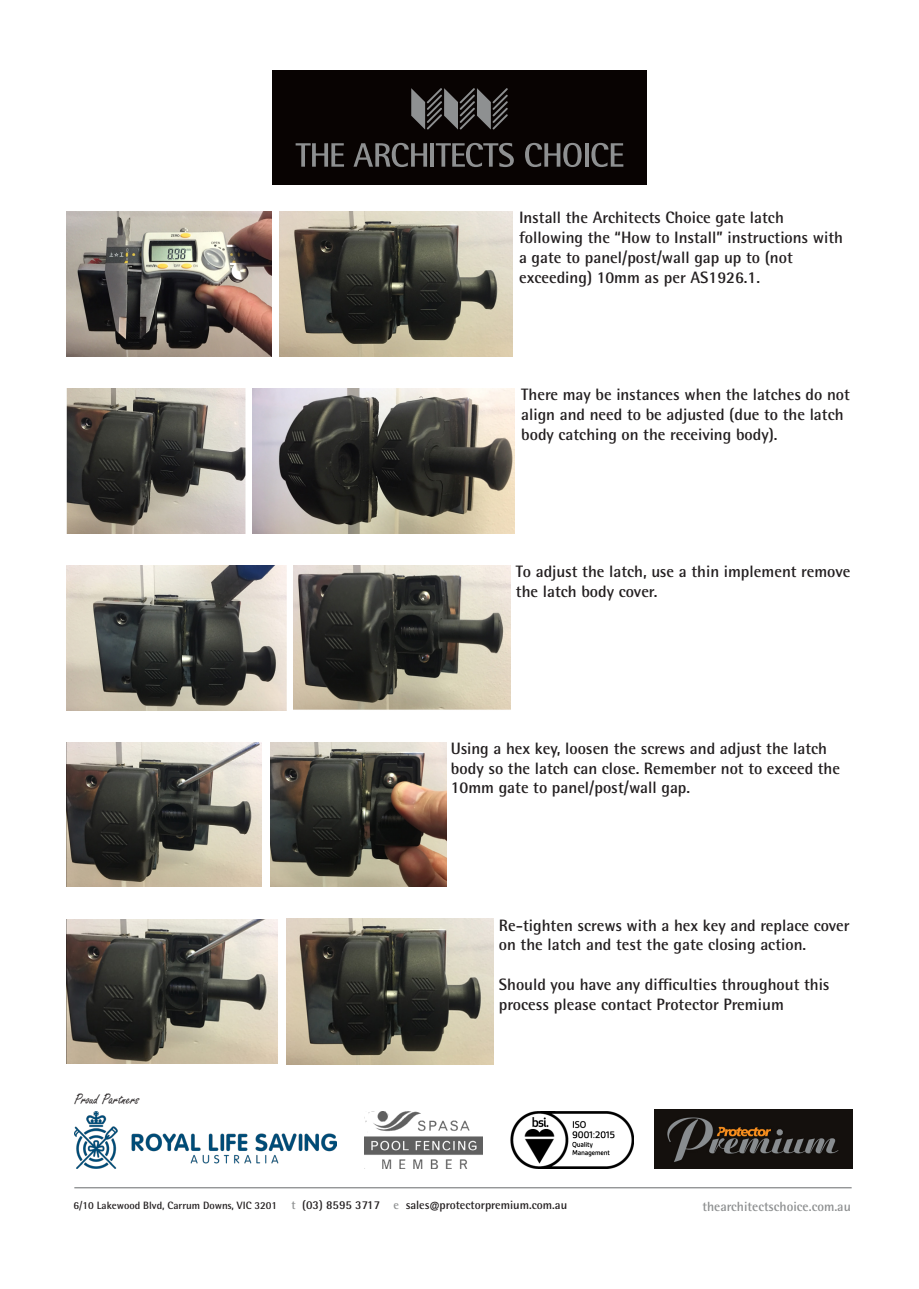
<style>
.page{position:relative;width:919px;height:1289px;background:#fff}
.page>*{position:absolute;margin:0;border:0;box-sizing:border-box;transform-origin:0 0}
.t1{font:700 16.5px/19.8px "Rotis Semi Sans Std";color:#231f20}
.t2{font:15.9px "Freestyle Script";color:#231f20}
.t3{font:700 13.35px "Rotis Semi Sans Std";color:#8e9091}
.t4{font:700 12px "Rotis Semi Sans Std";color:#231f20}
.t5{font:700 10.65px "Rotis Semi Sans Std";color:#231f20}
.s1{color:#8e9091}
</style>
<div class="page">
<div style="left:272px;top:70px;width:374px;height:115px;background:#080302"></div>
<svg style="left:411px;top:88px;width:96px;height:41px"></svg>
<svg style="left:295px;top:143px;width:49px;height:24px"></svg>
<svg style="left:353px;top:143px;width:74px;height:24px"></svg>
<hr style="left:430px;top:143px;width:4px;height:24px;background:#8e9091">
<svg style="left:436px;top:143px;width:78px;height:24px"></svg>
<svg style="left:525px;top:143px;width:56px;height:24px"></svg>
<svg style="left:585px;top:143px;width:3px;height:24px"></svg>
<svg style="left:591px;top:143px;width:32px;height:24px"></svg>
<img style="left:67px;top:212px;width:205px;height:144px">
<img style="left:280px;top:212px;width:232px;height:144px">
<img style="left:67px;top:388px;width:179px;height:145px">
<img style="left:252px;top:388px;width:262px;height:145px">
<img style="left:67px;top:565px;width:219px;height:145px">
<img style="left:293px;top:565px;width:217px;height:145px">
<img style="left:67px;top:742px;width:194px;height:144px">
<img style="left:270px;top:742px;width:176px;height:144px">
<img style="left:67px;top:919px;width:210px;height:144px">
<img style="left:286px;top:918px;width:207px;height:146px">
<img style="left:74px;top:1111px;width:263px;height:56px">
<img style="left:364px;top:1111px;width:118px;height:56px">
<img style="left:510px;top:1111px;width:123px;height:56px">
<hr style="left:74px;top:1186px;width:777px;height:2px;background:#8e9091">
<img style="left:654px;top:1109px;width:198px;height:59px">
<p class="t1" style="left:519px;top:208px;width:325px">Install the Architects Choice gate latch following the “How to Install” instructions with a gate to panel/post/wall gap up to (not exceeding) 10mm as per AS1926.1.</p>
<p class="t1" style="left:521px;top:384px;width:330px">There may be instances when the latches do not align and need to be adjusted (due to the latch body catching on the receiving body).</p>
<p class="t1" style="left:516px;top:561px;width:336px">To adjust the latch, use a thin implement remove the latch body cover.</p>
<p class="t1" style="left:451px;top:738px;width:390px">Using a hex key, loosen the screws and adjust the latch body so the latch can close. Remember not to exceed the<br>10mm gate to panel/post/wall gap.</p>
<p class="t2" style="left:74px;top:1090px;width:67px">Proud Partners</p>
<p class="t1" style="left:499px;top:915px;width:352px">Re-tighten screws with a hex key and replace cover on the latch and test the gate closing action.</p>
<p class="t1" style="left:499px;top:974px;width:332px">Should you have any difficulties throughout this process please contact Protector Premium</p>
<p class="t4" style="left:291px;top:1197px;width:277px"><span class="s1">t</span> (03) 8595 3717 <span class="s1">e</span> sales@protectorpremium.com.au</p>
<p class="t5" style="left:74px;top:1199px;width:205px">6/10 Lakewood Blvd, Carrum Downs, VIC 3201</p>
<p class="t5" style="left:292px;top:1199px;width:73px"><span class="s1">t</span> 03 5971 0888</p>
<p class="t5" style="left:379px;top:1199px;width:239px"><span class="s1">f</span> 03 8595 3717 <span class="s1">e</span> sales@protectorpremium.com.au</p>
<p class="t3" style="left:702px;top:1198px;width:150px">thearchitectschoice.com.au</p>
</div>
